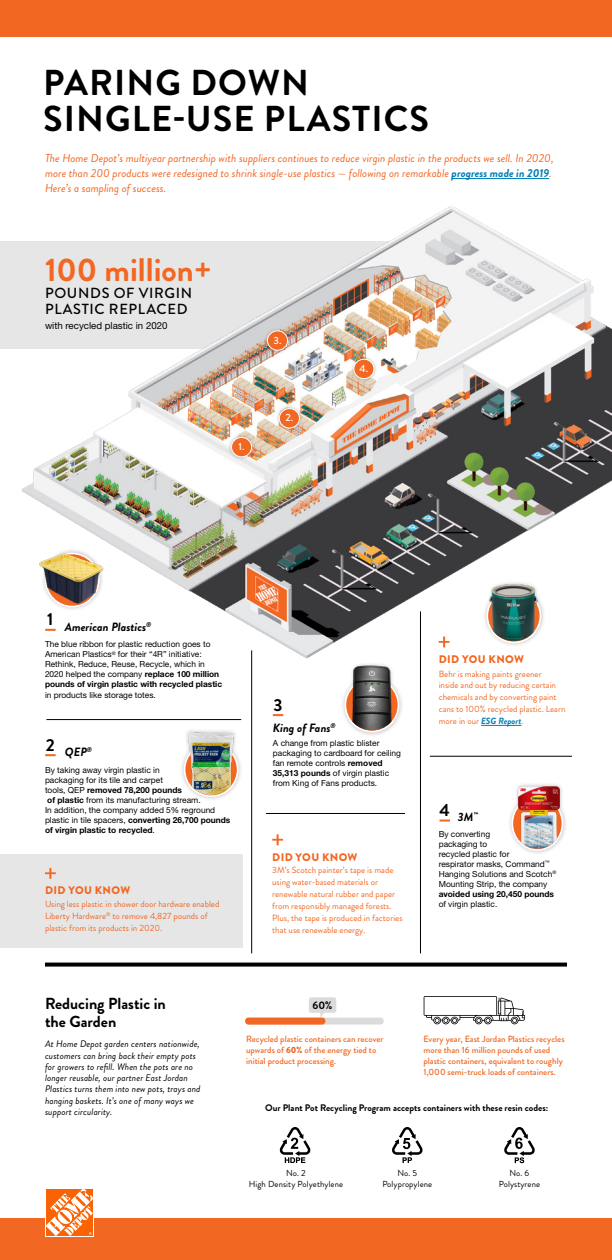
<style>
.page{position:relative;width:612px;height:1260px;background:#fff}
.page>*{position:absolute;margin:0;border:0;box-sizing:border-box;transform-origin:0 0}
.t1{font:700 36px/36px "Brandon Grotesque";letter-spacing:.03em;color:#000}
.t2{font:700 32.6px "Brandon Grotesque";color:#f26722}
.t3{font:700 17.4px "Brandon Grotesque";color:#000}
.t4{font:700 16px/18px "Brandon Grotesque";color:#000}
.t5{font:500 14.6px/15.8px "Brandon Grotesque";letter-spacing:.045em;color:#000}
.t6{font:italic 700 12px "Brandon Grotesque";color:#000}
.t7{font:italic 11.5px/15px "Brandon Grotesque";color:#f26722}
.t8{font:900 11px "Brandon Grotesque";letter-spacing:.03em;color:#f26722}
.t9{font:700 10.9px "Brandon Grotesque";color:#000}
.t10{font:500 10.4px "Brandon Grotesque";color:#fff}
.t11{font:9.7px "Helvetica Neue LT Std";color:#000}
.t12{font:italic 9.5px/11.2px "Brandon Grotesque";letter-spacing:.01em;color:#000}
.t13{font:700 9.5px "Brandon Grotesque";color:#000}
.t14{font:9px/12px "Brandon Grotesque";color:#f26722}
.t15{font:500 9px/10.8px "Brandon Grotesque";color:#f26722}
.t16{font:8.8px/10.5px "Brandon Grotesque";letter-spacing:.01em;color:#000;text-align:center}
.t17{font:8.4px/10px "Helvetica Neue LT Std";color:#000}
.t18{font:700 8.4px "Helvetica Neue LT Std";color:#000}
.s1{font-weight:700;color:#007eb5}
.s2{font-weight:700}
.s3{font-weight:700;font-style:italic;color:#007eb5}
.s4{font-weight:900}
</style>
<div class="page">
<hr style="left:452px;top:178px;width:97px;height:1px;background:#007eb5">
<div style="left:0;top:0;width:612px;height:37px;background:#f26722"></div>
<div style="left:0;top:1218px;width:612px;height:42px;background:#f26722"></div>
<img style="left:0;top:206px;width:612px;height:498px">
<div style="left:263px;top:327px;width:29px;height:27px;background:#000;opacity:.25"></div>
<div style="left:267px;top:331px;width:21px;height:19px;background:#f26722;border-radius:50%"></div>
<div style="left:267px;top:331px;width:21px;height:20px;border:1px solid #fff;border-radius:50%"></div>
<div style="left:350px;top:355px;width:28px;height:28px;background:#000;opacity:.25"></div>
<div style="left:354px;top:359px;width:20px;height:20px;background:#f26722;border-radius:50%"></div>
<div style="left:354px;top:359px;width:20px;height:20px;border:1px solid #fff;border-radius:50%"></div>
<div style="left:275px;top:404px;width:29px;height:28px;background:#000;opacity:.25"></div>
<div style="left:279px;top:409px;width:20px;height:19px;background:#f26722;border-radius:50%"></div>
<div style="left:279px;top:408px;width:21px;height:20px;border:1px solid #fff;border-radius:50%"></div>
<div style="left:227px;top:433px;width:29px;height:28px;background:#000;opacity:.25"></div>
<div style="left:232px;top:437px;width:20px;height:20px;background:#f26722;border-radius:50%"></div>
<div style="left:231px;top:437px;width:21px;height:20px;border:1px solid #fff;border-radius:50%"></div>
<div style="left:41px;top:608px;width:19px;height:23px;background:#fff"></div>
<svg style="left:45px;top:629px;width:11px;height:2px"></svg>
<div style="left:40px;top:548px;width:64px;height:64px;background:#000;opacity:.25"></div>
<img style="left:36px;top:549px;width:73px;height:56px">
<svg style="left:45px;top:754px;width:11px;height:2px"></svg>
<div style="left:179px;top:727px;width:64px;height:75px;background:#000;opacity:.25"></div>
<div style="left:184px;top:742px;width:55px;height:55px;border:2px solid #fff;border-radius:50%"></div>
<img style="left:185px;top:729px;width:52px;height:66px">
<svg style="left:440px;top:820px;width:10px;height:2px"></svg>
<div style="left:268px;top:693px;width:20px;height:23px;background:#fff"></div>
<svg style="left:273px;top:714px;width:10px;height:2px"></svg>
<div style="left:507px;top:782px;width:61px;height:73px;background:#000;opacity:.25"></div>
<div style="left:511px;top:796px;width:52px;height:55px;border:2px solid #fff;border-radius:50%"></div>
<img style="left:513px;top:783px;width:49px;height:66px">
<svg style="left:272px;top:834px;width:11px;height:11px"></svg>
<div style="left:340px;top:662px;width:64px;height:75px;background:#000;opacity:.25"></div>
<img style="left:345px;top:665px;width:53px;height:65px">
<hr style="left:46px;top:719px;width:195px;height:1px;background:#000">
<hr style="left:252px;top:650px;width:1px;height:303px;background:#000">
<hr style="left:420px;top:611px;width:1px;height:342px;background:#000">
<svg style="left:439px;top:637px;width:11px;height:10px"></svg>
<hr style="left:481px;top:725px;width:40px;height:1px;background:#007eb5">
<div style="left:482px;top:580px;width:64px;height:68px;background:#000;opacity:.25"></div>
<div style="left:486px;top:588px;width:55px;height:55px;border:2px solid #fff;border-radius:50%"></div>
<img style="left:489px;top:583px;width:49px;height:58px">
<hr style="left:430px;top:756px;width:142px;height:1px;background:#000">
<hr style="left:266px;top:813px;width:139px;height:1px;background:#000">
<div style="left:0;top:854px;width:243px;height:94px;background:#e6e6e6"></div>
<svg style="left:45px;top:868px;width:11px;height:11px"></svg>
<svg style="left:45px;top:963px;width:522px;height:4px;background:#1b1b1b"></svg>
<svg style="left:280px;top:1127px;width:31px;height:36px"></svg>
<svg style="left:392px;top:1127px;width:31px;height:36px"></svg>
<svg style="left:504px;top:1127px;width:31px;height:36px"></svg>
<div style="left:245px;top:1018px;width:139px;height:7px;background:#dbdbdb;border-radius:3px"></div>
<svg style="left:309px;top:997px;width:27px;height:21px"></svg>
<div style="left:245px;top:1018px;width:80px;height:7px;background:#f26722;border-radius:3px"></div>
<svg style="left:424px;top:996px;width:101px;height:28px"></svg>
<div style="left:45px;top:1188px;width:49px;height:49px;background:#fff"></div>
<svg style="left:46px;top:1189px;width:47px;height:47px"></svg>
<h1 class="t1" style="left:43px;top:65px;width:387px">PARING DOWN<br>SINGLE-USE PLASTICS</h1>
<p class="t7" style="left:45px;top:151px;width:510px">The Home Depot’s multiyear partnership with suppliers continues to reduce virgin plastic in the products we sell. In 2020, more than 200 products were redesigned to shrink single-use plastics — following on remarkable <span class="s1">progress made in 2019</span>.<br>Here’s a sampling of success.</p>
<h2 class="t2" style="left:45px;top:247px;width:169px">100 million+</h2>
<h3 class="t5" style="left:45px;top:286px;width:149px">POUNDS OF VIRGIN<br>PLASTIC REPLACED</h3>
<p class="t11" style="left:45px;top:320px;width:124px">with recycled plastic in 2020</p>
<p class="t10" style="left:239px;top:439px;width:7px">1.</p>
<p class="t10" style="left:274px;top:333px;width:9px">3.</p>
<p class="t10" style="left:286px;top:411px;width:9px">2.</p>
<p class="t10" style="left:360px;top:361px;width:10px">4.</p>
<h3 class="t3" style="left:47px;top:607px;width:8px">1</h3>
<p class="t17" style="left:45px;top:639px;width:179px">The blue ribbon for plastic reduction goes to American Plastics<sup>®</sup> for their “4R” initiative:<br>Rethink, Reduce, Reuse, Recycle, which in 2020 helped the company <span class="s2">replace 100 million pounds of virgin plastic with recycled plastic</span></p>
<p class="t17" style="left:45px;top:689px;width:112px">in products like storage totes.</p>
<h3 class="t6" style="left:65px;top:618px;width:88px">American Plastics<sup>®</sup></h3>
<h3 class="t3" style="left:46px;top:733px;width:10px">2</h3>
<p class="t17" style="left:45px;top:765px;width:187px">By taking away virgin plastic in<br>packaging for its tile and carpet<br>tools, QEP <span class="s2">removed 78,200 pounds<br>of plastic</span> from its manufacturing stream.<br>In addition, the company added 5% reground plastic in tile spacers, <span class="s2">converting 26,700 pounds of virgin plastic to recycled</span>.</p>
<h3 class="t6" style="left:65px;top:744px;width:29px">QEP<sup>®</sup></h3>
<h3 class="t8" style="left:45px;top:882px;width:87px">DID YOU KNOW</h3>
<p class="t14" style="left:45px;top:898px;width:176px">Using less plastic in shower door hardware enabled<br>Liberty Hardware<sup>®</sup> to remove 4,827 pounds of plastic from its products in 2020.</p>
<h3 class="t3" style="left:273px;top:693px;width:11px">3</h3>
<h3 class="t6" style="left:273px;top:719px;width:64px">King of Fans<sup>®</sup></h3>
<p class="t17" style="left:273px;top:738px;width:130px">A change from plastic blister packaging to cardboard for ceiling fan remote controls <span class="s2">removed<br>35,313 pounds</span> of virgin plastic from King of Fans products.</p>
<h3 class="t8" style="left:272px;top:849px;width:87px">DID YOU KNOW</h3>
<p class="t14" style="left:272px;top:864px;width:132px">3M’s Scotch painter’s tape is made using water-based materials or renewable natural rubber and paper from responsibly managed forests.<br>Plus, the tape is produced in factories that use renewable energy.</p>
<h3 class="t8" style="left:439px;top:651px;width:87px">DID YOU KNOW</h3>
<p class="t14" style="left:439px;top:668px;width:128px">Behr is making paints greener<br>inside and out by reducing certain chemicals and by converting paint cans to 100% recycled plastic. Learn more in our <span class="s3">ESG Report</span>.</p>
<h3 class="t3" style="left:440px;top:798px;width:12px">4</h3>
<h3 class="t6" style="left:458px;top:809px;width:22px">3M<sup>™</sup></h3>
<p class="t17" style="left:439px;top:829px;width:119px">By converting<br>packaging to<br>recycled plastic for<br>respirator masks, Command<sup>™<br></sup>Hanging Solutions and Scotch<sup>®<br></sup>Mounting Strip, the company</p>
<p class="t18" style="left:439px;top:889px;width:117px">avoided using 20,450 pounds</p>
<p class="t17" style="left:439px;top:899px;width:60px">of virgin plastic.</p>
<h3 class="t4" style="left:45px;top:994px;width:122px">Reducing Plastic in the Garden</h3>
<p class="t12" style="left:45px;top:1039px;width:157px">At Home Depot garden centers nationwide, customers can bring back their empty pots for growers to refill. When the pots are no longer reusable, our partner East Jordan Plastics turns them into new pots, trays and hanging baskets. It’s one of many ways we support circularity.</p>
<p class="t9" style="left:313px;top:997px;width:21px">60%</p>
<p class="t15" style="left:246px;top:1034px;width:139px">Recycled plastic containers can recover upwards of <span class="s4">60%</span> of the energy tied to initial product processing.</p>
<p class="t15" style="left:424px;top:1034px;width:143px">Every year, East Jordan Plastics recycles more than 16 million pounds of used plastic containers, equivalent to roughly 1,000 semi-truck loads of containers.</p>
<p class="t13" style="left:265px;top:1101px;width:285px">Our Plant Pot Recycling Program accepts containers with these resin codes:</p>
<p class="t16" style="left:249px;top:1168px;width:96px">No. 2<br>High Density Polyethylene</p>
<p class="t16" style="left:382px;top:1168px;width:51px">No. 5<br>Polypropylene</p>
<p class="t16" style="left:499px;top:1168px;width:43px">No. 6<br>Polystyrene</p>
</div>
